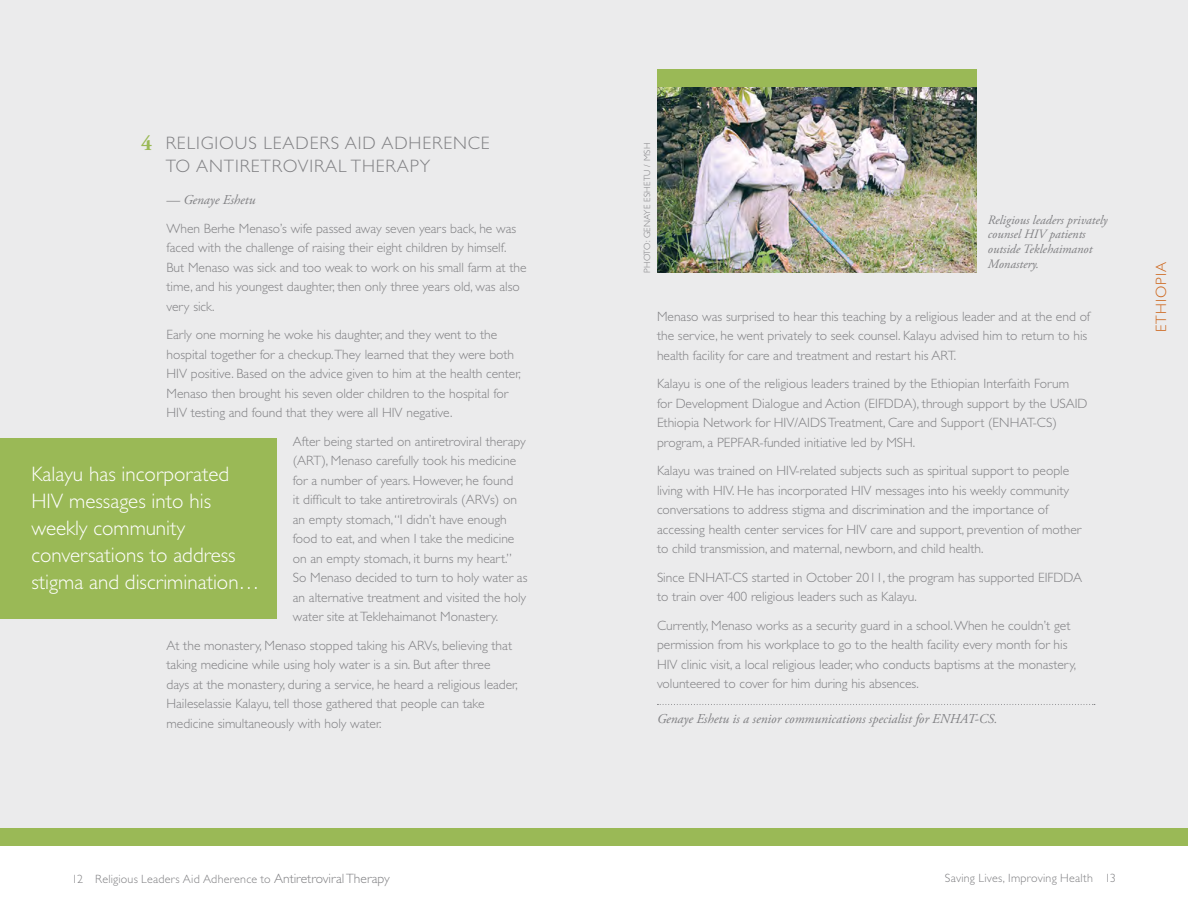
<style>
.page{position:relative;width:1188px;height:918px;background:#fff}
.page>*{position:absolute;margin:0;border:0;box-sizing:border-box;transform-origin:0 0}
.t1{font:300 21px/27px "Gill Sans";color:#fff}
.t2{font:300 18px/24px "Gill Sans";letter-spacing:.05em;color:#808083}
.t3{font:300 15px "Gill Sans";letter-spacing:.065em;color:#cd651a}
.t4{font:300 13.5px/19.5px "Gill Sans";color:#808083}
.t5{font:italic 13.5px "Adobe Garamond Pro";color:#808083}
.t6{font:italic 12.75px/15px "Adobe Garamond Pro";color:#808083}
.t7{font:300 12px "Gill Sans";letter-spacing:.02em;color:#808083}
.t8{font:300 9px "Gill Sans";letter-spacing:.025em;color:#808083}
.s1{font-family:"Adobe Garamond Pro";font-weight:700;font-size:21px;color:#9ab956}
.s2{font-size:13.5px}
</style>
<div class="page">
<div style="left:0;top:0;width:1188px;height:828px;background:#ebebec"></div>
<div style="left:0;top:828px;width:1188px;height:18px;background:#9ab956"></div>
<svg style="left:657px;top:704px;width:438px;height:1px"></svg>
<img style="left:657px;top:87px;width:319px;height:186px">
<div style="left:657px;top:69px;width:319px;height:18px;background:#9ab956"></div>
<div style="left:0;top:438px;width:276px;height:181px;background:#9ab956"></div>
<h2 class="t2" style="left:166px;top:131px;width:326px;text-indent:-24px"><span class="s1">4</span> RELIGIOUS LEADERS AID ADHERENCE<br>TO ANTIRETROVIRAL THERAPY</h2>
<p class="t5" style="left:166px;top:192px;width:91px">— Genaye Eshetu</p>
<p class="t4" style="left:166px;top:219px;width:362px">When Berhe Menaso’s wife passed away seven years back, he was faced with the challenge of raising their eight children by himself.<br>But Menaso was sick and too weak to work on his small farm at the time, and his youngest daughter, then only three years old, was also very sick.</p>
<p class="t4" style="left:166px;top:325px;width:356px">Early one morning he woke his daughter, and they went to the hospital together for a checkup.They learned that they were both HIV positive. Based on the advice given to him at the health center, Menaso then brought his seven older children to the hospital for HIV testing and found that they were all HIV negative.</p>
<p class="t4" style="left:293px;top:432px;width:236px">After being started on antiretroviral therapy (ART), Menaso carefully took his medicine for a number of years. However, he found<br>it difficult to take antiretrovirals (ARVs) on an empty stomach, “I didn’t have enough food to eat, and when I take the medicine on an empty stomach, it burns my heart.” So Menaso decided to turn to holy water as an alternative treatment and visited the holy water site at Teklehaimanot Monastery.</p>
<p class="t4" style="left:166px;top:635px;width:353px">At the monastery, Menaso stopped taking his ARVs, believing that taking medicine while using holy water is a sin. But after three<br>days at the monastery, during a service, he heard a religious leader, Haileselassie Kalayu, tell those gathered that people can take medicine simultaneously with holy water.</p>
<h1 class="t1" style="left:32px;top:460px;width:230px">Kalayu has incorporated<br>HIV messages into his weekly community conversations to address stigma and discrimination…</h1>
<p class="t8" style="left:642px;top:273px;width:131px;rotate:-90deg">PHOTO: GENAYE ESHETU / MSH</p>
<p class="t6" style="left:988px;top:212px;width:121px">Religious leaders privately counsel HIV patients outside Teklehaimanot<br>Monastery.</p>
<p class="t4" style="left:657px;top:307px;width:435px">Menaso was surprised to hear this teaching by a religious leader and at the end of the service, he went privately to seek counsel. Kalayu advised him to return to his health facility for care and treatment and restart his ART.</p>
<p class="t4" style="left:657px;top:374px;width:432px">Kalayu is one of the religious leaders trained by the Ethiopian Interfaith Forum<br>for Development Dialogue and Action (EIFDDA), through support by the USAID Ethiopia Network for HIV/AIDS Treatment, Care and Support (ENHAT-CS) program, a PEPFAR-funded initiative led by MSH.</p>
<p class="t4" style="left:657px;top:461px;width:426px">Kalayu was trained on HIV-related subjects such as spiritual support to people living with HIV. He has incorporated HIV messages into his weekly community conversations to address stigma and discrimination and the importance of accessing health center services for HIV care and support, prevention of mother to child transmission, and maternal, newborn, and child health.</p>
<p class="t4" style="left:657px;top:568px;width:427px">Since ENHAT-CS started in October 2011, the program has supported EIFDDA to train over 400 religious leaders such as Kalayu.</p>
<p class="t4" style="left:657px;top:616px;width:421px">Currently, Menaso works as a security guard in a school. When he couldn’t get permission from his workplace to go to the health facility every month for his HIV clinic visit, a local religious leader, who conducts baptisms at the monastery, volunteered to cover for him during his absences.</p>
<p class="t5" style="left:657px;top:710px;width:342px">Genaye Eshetu is a senior communications specialist for ENHAT-CS.</p>
<p class="t3" style="left:1153px;top:332px;width:72px;rotate:-90deg">ETHIOPIA</p>
<p class="t7" style="left:72px;top:872px;width:319px">12 Religious Leaders Aid Adherence to <span class="s2">Antiretroviral Therapy</span></p>
<p class="t7" style="left:945px;top:871px;width:173px">Saving Lives, Improving Health 13</p>
</div>
